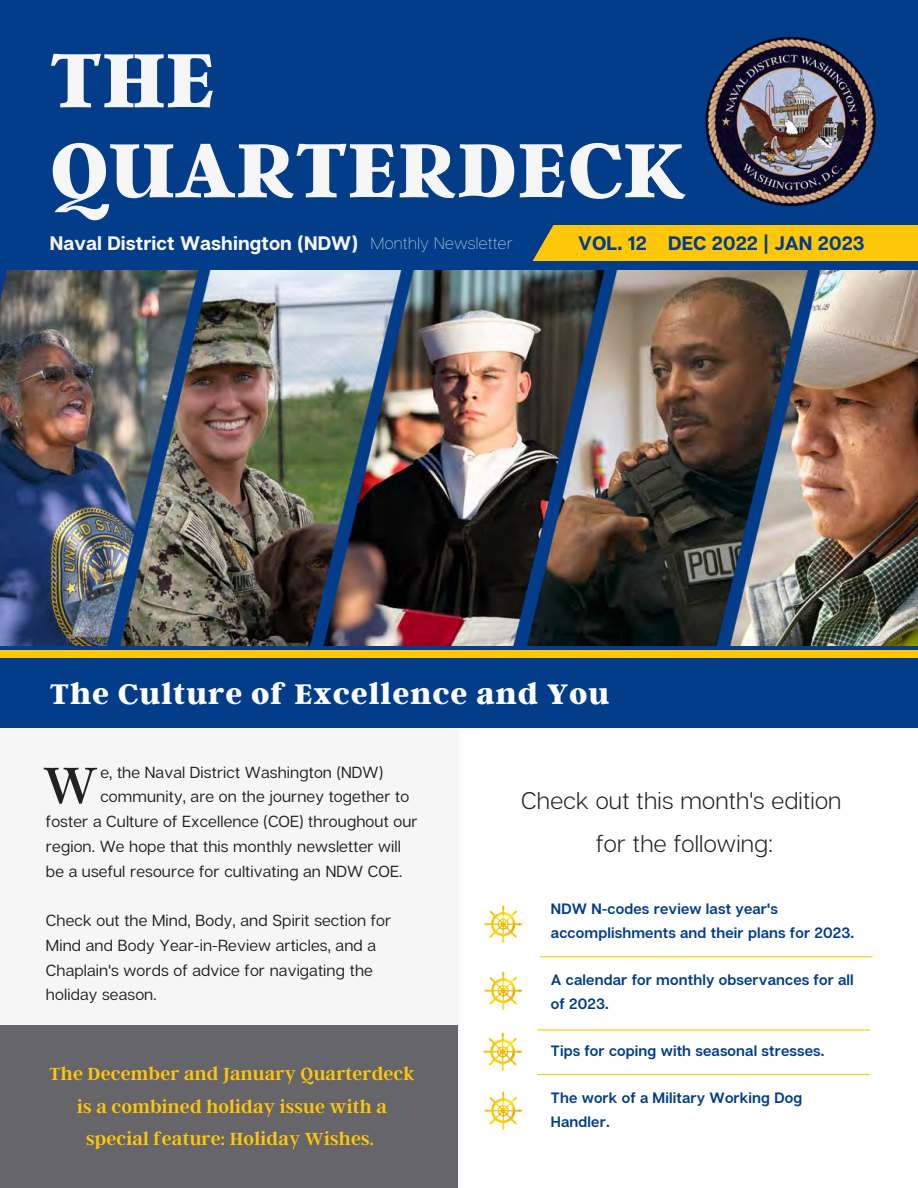
<style>
.page{position:relative;width:918px;height:1188px;background:#f6f6f6}
.page>*{position:absolute;margin:0;border:0;box-sizing:border-box;transform-origin:0 0}
.t1{font:800 85.5px/90px "Argent CF";color:#f6f6f6}
.t2{font:57px "Argent CF";color:#222}
.t3{font:800 31.5px "Argent CF";letter-spacing:.03em;color:#fff}
.t4{font:300 24px/42.8px "Articulat CF";letter-spacing:.01em;color:#222;text-align:center}
.t5{font:600 19.5px/32.5px "Argent CF";letter-spacing:.01em;color:#ffc709;text-align:center}
.t6{font:700 19.5px "Articulat CF";letter-spacing:.005em;color:#f6f6f6}
.t7{font:700 19.5px "Articulat CF";letter-spacing:.005em;color:#033d89}
.t8{font:16.05px/24.8px "Articulat CF";letter-spacing:.01em;color:#222}
.t9{font:600 15px/23.5px "Articulat CF";letter-spacing:.01em;color:#033d89}
.s1{font-weight:100;font-size:16.5px}
</style>
<div class="page">
<div style="left:0;top:0;width:918px;height:657px;background:#033d89"></div>
<div style="left:532px;top:225px;width:386px;height:36px;background:#ffc709"></div>
<div style="left:459px;top:705px;width:459px;height:483px;background:#fff"></div>
<div style="left:0;top:658px;width:918px;height:70px;background:#033d89"></div>
<img style="left:705px;top:37px;width:171px;height:170px">
<div style="left:0;top:650px;width:918px;height:8px;background:#ffc709"></div>
<img style="left:0;top:270px;width:918px;height:376px">
<hr style="left:538px;top:1029px;width:332px;height:2px;background:#ffc709">
<hr style="left:540px;top:956px;width:332px;height:1px;background:#ffc709">
<hr style="left:538px;top:1074px;width:332px;height:1px;background:#ffc709">
<div style="left:0;top:1025px;width:457px;height:163px;background:#65656a"></div>
<img style="left:484px;top:905px;width:39px;height:39px">
<img style="left:484px;top:971px;width:39px;height:39px">
<img style="left:483px;top:1032px;width:39px;height:40px">
<img style="left:484px;top:1091px;width:39px;height:39px">
<h1 class="t1" style="left:50px;top:31px;width:639px">THE<br>QUARTERDECK</h1>
<p class="t6" style="left:50px;top:231px;width:465px">Naval District Washington (NDW) <span class="s1">Monthly Newsletter</span></p>
<p class="t7" style="left:578px;top:231px;width:288px">VOL. 12 DEC 2022 | JAN 2023</p>
<h3 class="t3" style="left:50px;top:673px;width:561px">The Culture of Excellence and You</h3>
<p class="t8" style="left:100px;top:759px;width:284px">e, the Naval District Washington (NDW)</p>
<p class="t8" style="left:100px;top:784px;width:310px">community, are on the journey together to</p>
<p class="t8" style="left:46px;top:809px;width:373px">foster a Culture of Excellence (COE) throughout our</p>
<p class="t8" style="left:46px;top:833px;width:357px">region. We hope that this monthly newsletter will</p>
<p class="t8" style="left:46px;top:858px;width:358px">be a useful resource for cultivating an NDW COE.</p>
<p class="t8" style="left:46px;top:908px;width:347px">Check out the Mind, Body, and Spirit section for Mind and Body Year-in-Review articles, and a Chaplain's words of advice for navigating the holiday season.</p>
<h2 class="t2" style="left:43px;top:748px;width:56px">W</h2>
<p class="t5" style="left:50px;top:1057px;width:367px">The December and January Quarterdeck is a combined holiday issue with a special feature: Holiday Wishes.</p>
<h3 class="t4" style="left:521px;top:778px;width:322px">Check out this month's edition for the following:</h3>
<p class="t9" style="left:551px;top:897px;width:305px">NDW N-codes review last year's accomplishments and their plans for 2023.</p>
<p class="t9" style="left:551px;top:968px;width:304px">A calendar for monthly observances for all of 2023.</p>
<p class="t9" style="left:551px;top:1039px;width:275px">Tips for coping with seasonal stresses.</p>
<p class="t9" style="left:551px;top:1086px;width:253px">The work of a Military Working Dog<br>Handler.</p>
</div>
